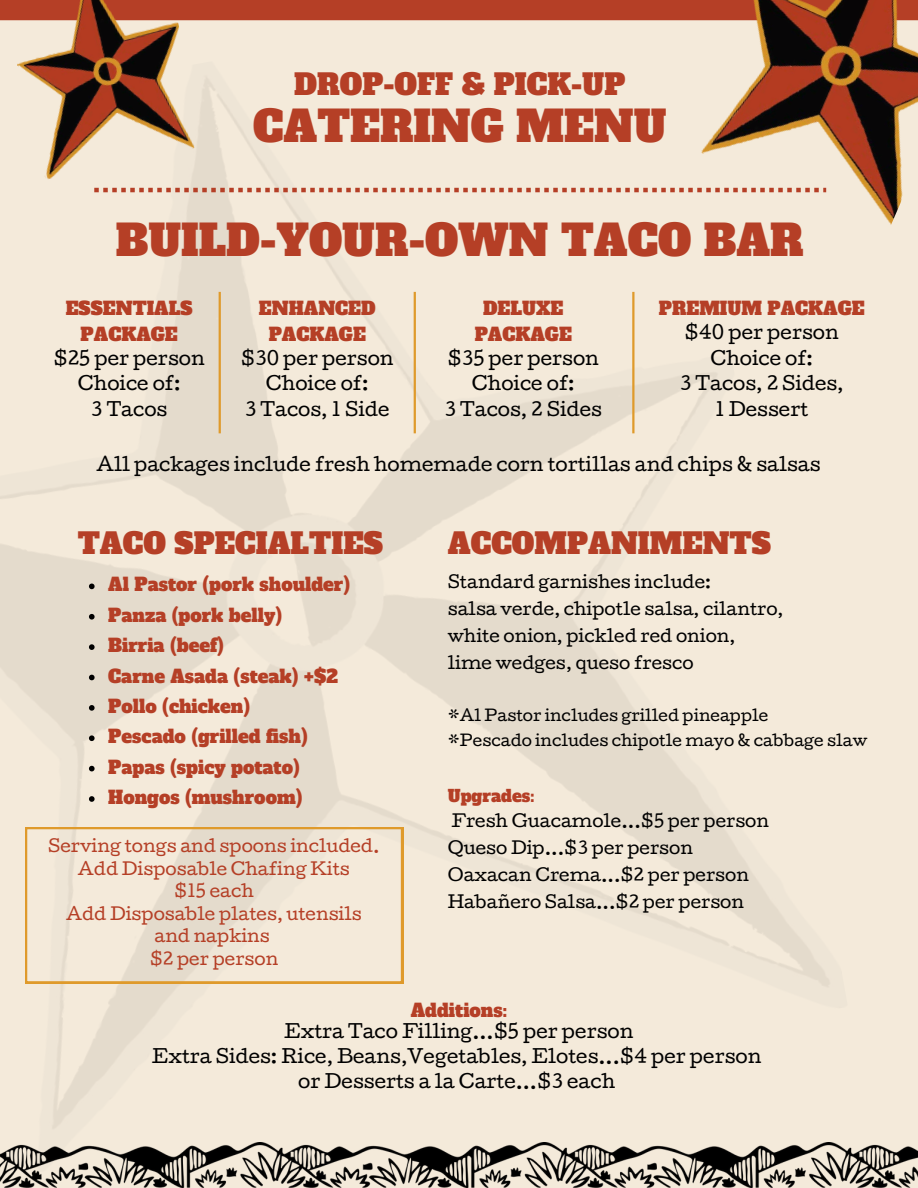
<style>
.page{position:relative;width:918px;height:1188px;background:#f4eada}
.page>*{position:absolute;margin:0;border:0;box-sizing:border-box;transform-origin:0 0}
.t1{font:42px "Alfa Slab One";color:#b53f26}
.t2{font:28.5px "Alfa Slab One";color:#b53f26}
.t3{font:18px/25.8px "Cutive";color:#000;text-align:center}
.t4{font:18px/25.8px "Alfa Slab One";color:#b53f26;text-align:center}
.t5{font:16.5px/27px "Cutive";color:#000}
.t6{font:16.5px/22.5px "Cutive";color:#b53f26;text-align:center}
.t7{font:15px "Cutive";color:#000}
.s1{font-family:"Cutive";color:#000}
.s2{font-family:"Alfa Slab One";color:#b53f26}
</style>
<div class="page">
<img style="left:0;top:20px;width:834px;height:1123px">
<div style="left:0;top:0;width:918px;height:20px;background:#b53f26"></div>
<img style="left:681px;top:0;width:237px;height:234px">
<img style="left:0;top:0;width:208px;height:184px">
<img style="left:0;top:1143px;width:918px;height:45px">
<hr style="left:219px;top:292px;width:2px;height:141px;background:#df9a2b">
<hr style="left:414px;top:292px;width:2px;height:141px;background:#df9a2b">
<hr style="left:632px;top:292px;width:3px;height:141px;background:#df9a2b">
<svg style="left:94px;top:188px;width:732px;height:4px"></svg>
<svg style="left:89px;top:584px;width:6px;height:5px"></svg>
<svg style="left:89px;top:614px;width:6px;height:6px"></svg>
<svg style="left:89px;top:644px;width:6px;height:6px"></svg>
<svg style="left:89px;top:675px;width:6px;height:5px"></svg>
<svg style="left:89px;top:705px;width:6px;height:6px"></svg>
<svg style="left:89px;top:735px;width:6px;height:6px"></svg>
<svg style="left:89px;top:766px;width:6px;height:5px"></svg>
<svg style="left:89px;top:796px;width:6px;height:6px"></svg>
<svg style="left:25px;top:827px;width:378px;height:156px"></svg>
<p class="t2" style="left:294px;top:66px;width:333px">DROP-OFF &amp; PICK-UP</p>
<h2 class="t1" style="left:253px;top:99px;width:415px">CATERING MENU</h2>
<p class="t1" style="left:116px;top:212px;width:689px">BUILD-YOUR-OWN TACO BAR</p>
<h2 class="t4" style="left:66px;top:296px;width:128px">ESSENTIALS<br>PACKAGE</h2>
<h2 class="t3" style="left:54px;top:348px;width:153px">$25 per person<br>Choice of:<br>3 Tacos</h2>
<h1 class="t4" style="left:259px;top:296px;width:118px">ENHANCED<br>PACKAGE</h1>
<h1 class="t3" style="left:241px;top:348px;width:154px">$30 per person<br>Choice of:<br>3 Tacos, 1 Side</h1>
<p class="t4" style="left:475px;top:296px;width:99px">DELUXE<br>PACKAGE</p>
<p class="t3" style="left:444px;top:348px;width:159px">$35 per person<br>Choice of:<br>3 Tacos, 2 Sides</p>
<h1 class="t4" style="left:659px;top:297px;width:207px;line-height:23.7px">PREMIUM PACKAGE <span class="s1">$40 per person</span></h1>
<h1 class="t3" style="left:680px;top:348px;width:165px">Choice of:<br>3 Tacos, 2 Sides,<br>1 Dessert</h1>
<p class="t3" style="left:97px;top:454px;width:726px">All packages include fresh homemade corn tortillas and chips &amp; salsas</p>
<p class="t2" style="left:78px;top:525px;width:307px">TACO SPECIALTIES</p>
<h3 class="t2" style="left:448px;top:525px;width:325px">ACCOMPANIMENTS</h3>
<p class="t5" style="left:448px;top:571px;width:337px">Standard garnishes include:<br>salsa verde, chipotle salsa, cilantro, white onion, pickled red onion, lime wedges, queso fresco</p>
<p class="t7" style="left:448px;top:710px;width:322px">*Al Pastor includes grilled pineapple</p>
<p class="t7" style="left:448px;top:734px;width:421px">*Pescado includes chipotle mayo &amp; cabbage slaw</p>
<p class="t5" style="left:448px;top:786px;width:323px;line-height:24.8px"><span class="s2">Upgrades:<br></span>Fresh Guacamole...$5 per person</p>
<p class="t5" style="left:448px;top:837px;width:303px">Queso Dip...$3 per person<br>Oaxacan Crema...$2 per person<br>Habañero Salsa...$2 per person</p>
<h2 class="t4" style="left:108px;top:572px;width:243px">Al Pastor (pork shoulder)</h2>
<p class="t4" style="left:108px;top:603px;width:175px">Panza (pork belly)</p>
<h3 class="t4" style="left:108px;top:633px;width:117px">Birria (beef)</h3>
<p class="t4" style="left:108px;top:663px;width:231px">Carne Asada (steak) +$2</p>
<h3 class="t4" style="left:108px;top:694px;width:143px">Pollo (chicken)</h3>
<p class="t4" style="left:108px;top:724px;width:201px">Pescado (grilled fish)</p>
<h3 class="t4" style="left:108px;top:754px;width:193px">Papas (spicy potato)</h3>
<p class="t4" style="left:108px;top:785px;width:196px">Hongos (mushroom)</p>
<h3 class="t6" style="left:48px;top:837px;width:333px">Serving tongs and spoons included.<br>Add Disposable Chafing Kits<br>$15 each<br>Add Disposable plates, utensils and napkins<br>$2 per person</h3>
<h3 class="t3" style="left:284px;top:1002px;width:351px;line-height:21.3px"><span class="s2">Additions:<br></span>Extra Taco Filling...$5 per person</h3>
<h3 class="t3" style="left:152px;top:1047px;width:611px;line-height:24.8px">Extra Sides: Rice, Beans,Vegetables, Elotes...$4 per person or Desserts a la Carte...$3 each</h3>
</div>
